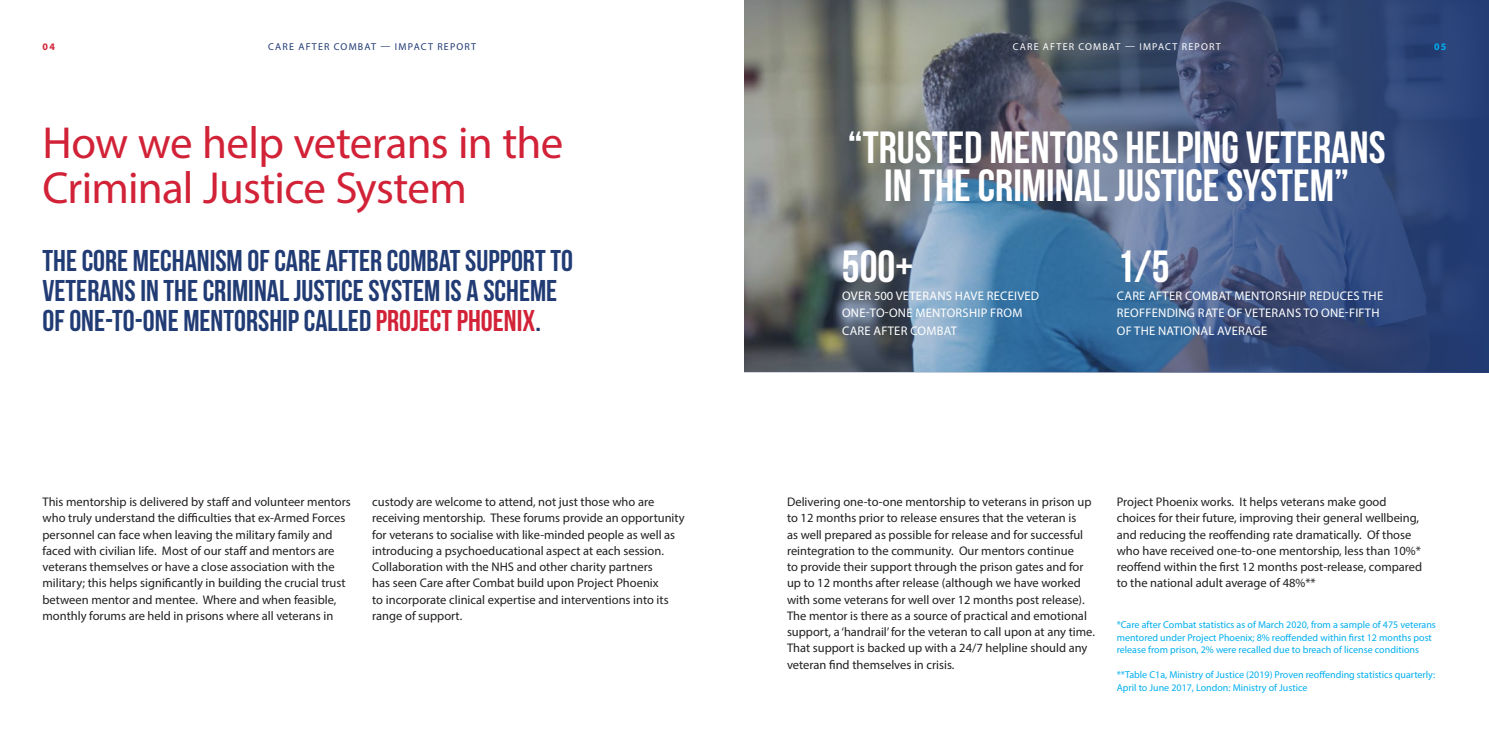
<style>
.page{position:relative;width:1489px;height:745px;background:#fff}
.page>*{position:absolute;margin:0;border:0;box-sizing:border-box;transform-origin:0 0}
.t1{font:45px/37.5px "Bebas Neue";color:#fff;text-align:center}
.t2{font:45px/45px "Myriad Pro";letter-spacing:-.02em;color:#d22237}
.t3{font:30px/30px "Bebas Neue";color:#213b74}
.t4{font:12.5px/16.2px "Myriad Pro";color:#231f20}
.t5{font:12.5px/17.5px "Myriad Pro";letter-spacing:.02em;color:#fff}
.t6{font:10px/12.5px "Myriad Pro";color:#00aeef}
.t7{font:10px "Myriad Pro";letter-spacing:.12em;color:#213b74}
.t8{font:10px "Myriad Pro";letter-spacing:.12em;color:#fff}
.t9{font:700 10px "Myriad Pro";color:#d22237}
.t10{font:700 10px "Myriad Pro";color:#00aeef}
.s1{color:#d22237}
</style>
<div class="page">
<img style="left:744px;top:0;width:744px;height:372px">
<p class="t7" style="left:268px;top:41px;width:209px">CARE AFTER COMBAT — IMPACT REPORT</p>
<p class="t8" style="left:1012px;top:41px;width:209px">CARE AFTER COMBAT — IMPACT REPORT</p>
<p class="t9" style="left:43px;top:40px;width:14px">04</p>
<p class="t10" style="left:1433px;top:40px;width:14px">05</p>
<p class="t2" style="left:43px;top:119px;width:522px">How we help veterans in the<br>Criminal Justice System</p>
<p class="t3" style="left:43px;top:245px;width:532px">THE CORE MECHANISM OF CARE AFTER COMBAT SUPPORT TO<br>VETERANS IN THE CRIMINAL JUSTICE SYSTEM IS A SCHEME<br>OF ONE-TO-ONE MENTORSHIP CALLED <span class="s1">PROJECT PHOENIX</span>.</p>
<p class="t1" style="left:847px;top:128px;width:539px">“TRUSTED MENTORS HELPING VETERANS<br>IN THE CRIMINAL JUSTICE SYSTEM”</p>
<p class="t1" style="left:842px;top:247px;width:73px">500+</p>
<p class="t5" style="left:842px;top:286px;width:199px">OVER 500 VETERANS HAVE RECEIVED<br>ONE-TO-ONE MENTORSHIP FROM<br>CARE AFTER COMBAT</p>
<p class="t1" style="left:1116px;top:247px;width:54px">1/5</p>
<p class="t5" style="left:1116px;top:286px;width:268px">CARE AFTER COMBAT MENTORSHIP REDUCES THE<br>REOFFENDING RATE OF VETERANS TO ONE-FIFTH<br>OF THE NATIONAL AVERAGE</p>
<p class="t4" style="left:43px;top:493px;width:310px">This mentorship is delivered by staff and volunteer mentors who truly understand the difficulties that ex-Armed Forces personnel can face when leaving the military family and faced with civilian life. Most of our staff and mentors are veterans themselves or have a close association with the military; this helps significantly in building the crucial trust between mentor and mentee. Where and when feasible, monthly forums are held in prisons where all veterans in</p>
<p class="t4" style="left:372px;top:493px;width:314px">custody are welcome to attend, not just those who are receiving mentorship. These forums provide an opportunity for veterans to socialise with like-minded people as well as introducing a psychoeducational aspect at each session.<br>Collaboration with the NHS and other charity partners<br>has seen Care after Combat build upon Project Phoenix<br>to incorporate clinical expertise and interventions into its range of support.</p>
<p class="t4" style="left:787px;top:493px;width:309px">Delivering one-to-one mentorship to veterans in prison up to 12 months prior to release ensures that the veteran is<br>as well prepared as possible for release and for successful reintegration to the community. Our mentors continue<br>to provide their support through the prison gates and for up to 12 months after release (although we have worked with some veterans for well over 12 months post release).<br>The mentor is there as a source of practical and emotional support, a ‘handrail’ for the veteran to call upon at any time.<br>That support is backed up with a 24/7 helpline should any veteran find themselves in crisis.</p>
<p class="t4" style="left:1116px;top:493px;width:307px">Project Phoenix works. It helps veterans make good choices for their future, improving their general wellbeing, and reducing the reoffending rate dramatically. Of those who have received one-to-one mentorship, less than 10%* reoffend within the first 12 months post-release, compared to the national adult average of 48%**</p>
<p class="t6" style="left:1116px;top:618px;width:321px">*Care after Combat statistics as of March 2020, from a sample of 475 veterans mentored under Project Phoenix; 8% reoffended within first 12 months post release from prison, 2% were recalled due to breach of license conditions</p>
<p class="t6" style="left:1116px;top:668px;width:320px">**Table C1a, Ministry of Justice (2019) Proven reoffending statistics quarterly:<br>April to June 2017, London: Ministry of Justice</p>
</div>
